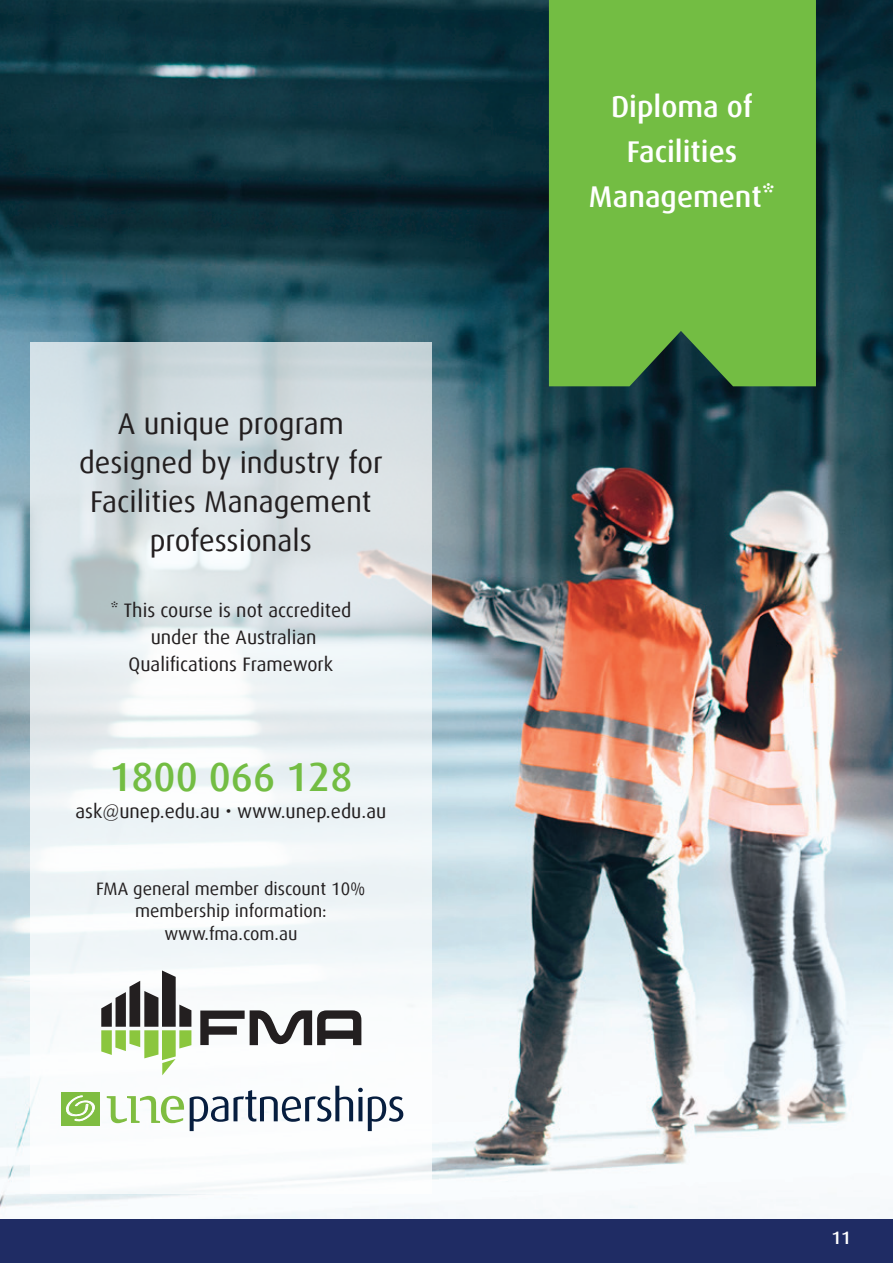
<style>
.page{position:relative;width:893px;height:1263px;background:#fff}
.page>*{position:absolute;margin:0;border:0;box-sizing:border-box;transform-origin:0 0}
.t1{font:500 40.5px "Dax";color:#73bd43}
.t2{font:30px/39px "Dax";color:#231f20;text-align:center}
.t3{font:500 30px/45px "Dax";color:#fff;text-align:center}
.t4{font:19.5px/27px "Dax";color:#231f20;text-align:center}
.t5{font:18px/22.5px "Dax";color:#231f20;text-align:center}
.t6{font:500 18px "Dax";color:#fff}
</style>
<div class="page">
<div style="left:0;top:1219px;width:893px;height:44px;background:#1f2c64"></div>
<img style="left:0;top:0;width:893px;height:1219px">
<svg style="left:30px;top:342px;width:402px;height:852px"></svg>
<svg style="left:200px;top:1010px;width:161px;height:35px"></svg>
<svg style="left:101px;top:970px;width:90px;height:105px"></svg>
<svg style="left:107px;top:1096px;width:77px;height:27px"></svg>
<div style="left:61px;top:1093px;width:39px;height:33px;background:#7fbd41"></div>
<svg style="left:66px;top:1095px;width:29px;height:27px"></svg>
<svg style="left:190px;top:1086px;width:213px;height:45px"></svg>
<div style="left:549px;top:0;width:267px;height:386px;background:#73bd43"></div>
<h2 class="t2" style="left:79px;top:405px;width:305px">A unique program designed by industry for<br>Facilities Management professionals</h2>
<p class="t4" style="left:110px;top:597px;width:243px">* This course is not accredited under the Australian<br>Qualifications Framework</p>
<h1 class="t1" style="left:109px;top:754px;width:245px">1800 066 128</h1>
<p class="t4" style="left:76px;top:798px;width:312px">ask@unep.edu.au • www.unep.edu.au</p>
<p class="t5" style="left:96px;top:877px;width:271px">FMA general member discount 10% membership information: www.fma.com.au</p>
<h2 class="t3" style="left:589px;top:84px;width:188px">Diploma of<br>Facilities<br>Management*</h2>
<p class="t6" style="left:831px;top:1227px;width:21px">11</p>
</div>
